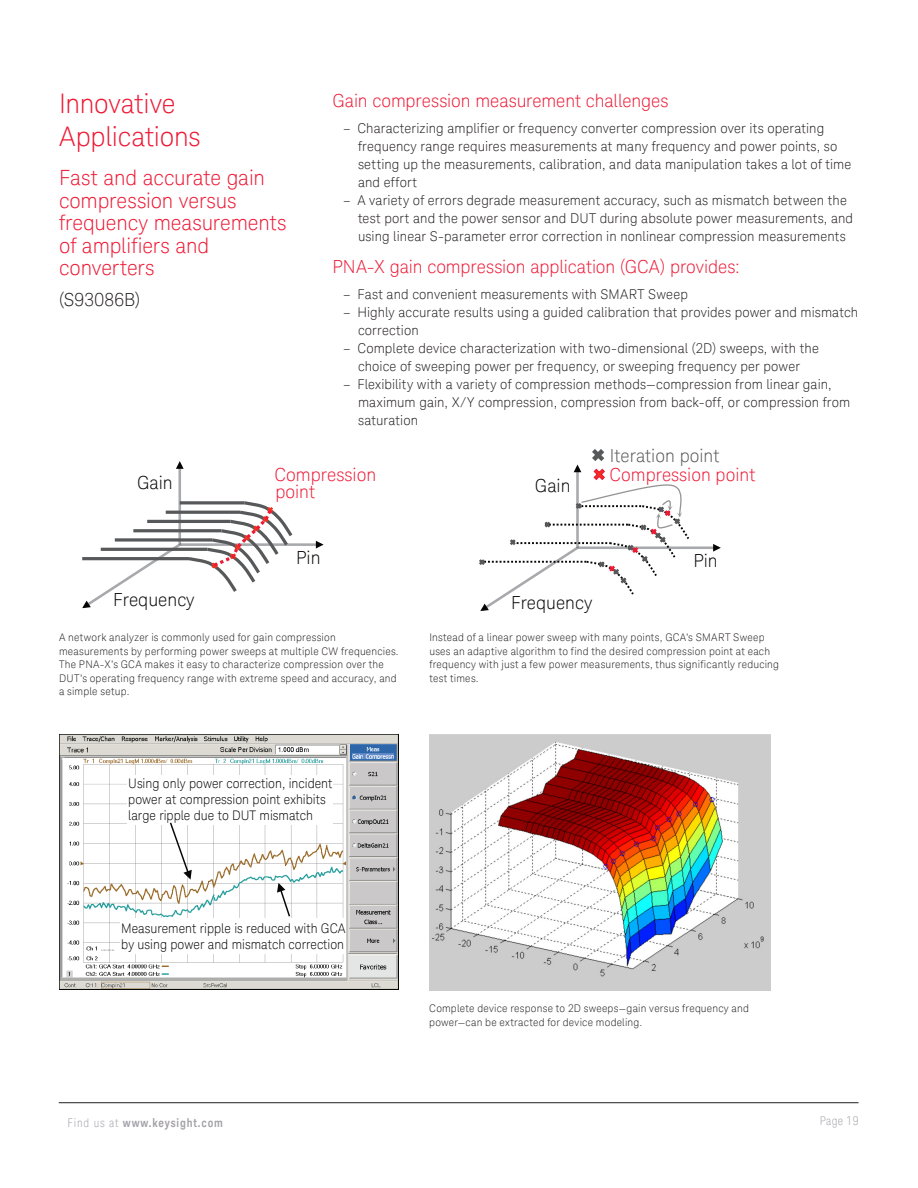
<style>
.page{position:relative;width:918px;height:1188px;background:#fff}
.page>*{position:absolute;margin:0;border:0;box-sizing:border-box;transform-origin:0 0}
.K_Heading_1{font:300 27px/32.4px "Keysight Sans";letter-spacing:-.01em;color:#ed1a36}
.K_Heading_2{font:300 21px/22.5px "Keysight Sans";letter-spacing:-.005em;color:#ed1a36}
.K_Heading_2-2{font:300 18px/16.4px "Keysight Sans";letter-spacing:-.005em;color:#ed1a36}
.t1{font:300 18px "Keysight Sans";color:#050504}
.t2{font:300 18px "Keysight Sans";color:#57585a}
.K_Heading_3{font:300 18px "Keysight Sans";letter-spacing:.01em;color:#231f20}
.t3{font:300 13.5px/18px "Keysight Sans";letter-spacing:.01em;color:#231f20}
.t4{font:300 13.2px/16.2px "Keysight Sans";color:#050504;scale:.96 1}
.t5{font:700 12px "Keysight Sans Condensed";letter-spacing:.07em;color:#a4a1a9}
.t6{font:300 condensed 12px "Keysight Sans";letter-spacing:.03em;color:#a4a1a9}
.K_Captions{font:300 10.5px/13.5px "Keysight Sans";letter-spacing:.02em;color:#231f20}
.s1{font-family:"Keysight Sans";font-weight:300;font-stretch:condensed}
</style>
<div class="page">
<hr style="left:180px;top:543px;width:141px;height:3px;background:#a8a9ad">
<svg style="left:316px;top:541px;width:8px;height:8px"></svg>
<hr style="left:178px;top:464px;width:3px;height:81px;background:#a8a9ad">
<svg style="left:176px;top:461px;width:8px;height:8px"></svg>
<svg style="left:82px;top:499px;width:213px;height:109px"></svg>
<hr style="left:578px;top:546px;width:140px;height:3px;background:#a8a9ad">
<svg style="left:713px;top:544px;width:8px;height:8px"></svg>
<svg style="left:479px;top:449px;width:212px;height:162px"></svg>
<img style="left:59px;top:735px;width:339px;height:255px">
<div style="left:127px;top:775px;width:205px;height:50px;background:#fff"></div>
<svg style="left:169px;top:822px;width:23px;height:58px"></svg>
<div style="left:121px;top:919px;width:225px;height:35px;background:#fff"></div>
<svg style="left:277px;top:883px;width:14px;height:35px"></svg>
<img style="left:429px;top:735px;width:341px;height:256px">
<hr style="left:59px;top:1102px;width:800px;height:1px;background:#231f20">
<p class="K_Heading_1" style="left:59px;top:88px;width:143px">Innovative<br>Applications</p>
<p class="K_Heading_2" style="left:59px;top:167px;width:229px">Fast and accurate gain compression versus frequency measurements of amplifiers and converters</p>
<p class="K_Heading_3" style="left:59px;top:289px;width:83px">(S93086B)</p>
<p class="K_Heading_2-2" style="left:333px;top:92px;width:337px">Gain compression measurement challenges</p>
<p class="t3" style="left:358px;top:120px;width:495px;text-indent:-15px">– Characterizing amplifier or frequency converter compression over its operating frequency range requires measurements at many frequency and power points, so setting up the measurements, calibration, and data manipulation takes a lot of time and effort</p>
<p class="t3" style="left:358px;top:192px;width:497px;text-indent:-15px">– A variety of errors degrade measurement accuracy, such as mismatch between the test port and the power sensor and DUT during absolute power measurements, and using linear S-parameter error correction in nonlinear compression measurements</p>
<p class="K_Heading_2-2" style="left:333px;top:258px;width:409px">PNA-X gain compression application (GCA) provides:</p>
<p class="t3" style="left:343px;top:286px;width:346px">– Fast and convenient measurements with SMART Sweep</p>
<p class="t3" style="left:358px;top:304px;width:502px;text-indent:-15px">– Highly accurate results using a guided calibration that provides power and mismatch correction</p>
<p class="t3" style="left:343px;top:340px;width:477px;text-align:center">– Complete device characterization with two-dimensional (2D) sweeps, with the choice of sweeping power per frequency, or sweeping frequency per power</p>
<p class="t3" style="left:358px;top:376px;width:494px;text-indent:-15px">– Flexibility with a variety of compression methods—compression from linear gain, maximum gain, X/Y compression, compression from back-off, or compression from saturation</p>
<p class="t1" style="left:137px;top:472px;width:37px">Gain</p>
<p class="K_Heading_2-2" style="left:275px;top:467px;width:103px">Compression point</p>
<p class="t1" style="left:535px;top:475px;width:37px">Gain</p>
<p class="t2" style="left:610px;top:445px;width:111px">Iteration point</p>
<p class="K_Heading_2-2" style="left:609px;top:466px;width:147px">Compression point</p>
<p class="t1" style="left:296px;top:547px;width:26px">Pin</p>
<p class="t1" style="left:693px;top:550px;width:26px">Pin</p>
<p class="t1" style="left:113px;top:589px;width:83px">Frequency</p>
<p class="t1" style="left:511px;top:592px;width:83px">Frequency</p>
<p class="K_Captions" style="left:59px;top:631px;width:341px">A network analyzer is commonly used for gain compression measurements by performing power sweeps at multiple CW frequencies.<br>The PNA-X’s GCA makes it easy to characterize compression over the DUT’s operating frequency range with extreme speed and accuracy, and a simple setup.</p>
<p class="K_Captions" style="left:429px;top:631px;width:351px">Instead of a linear power sweep with many points, GCA’s SMART Sweep uses an adaptive algorithm to find the desired compression point at each frequency with just a few power measurements, thus significantly reducing test times.</p>
<p class="t4" style="left:128px;top:775px;width:214px">Using only power correction, incident power at compression point exhibits large ripple due to DUT mismatch</p>
<p class="t4" style="left:121px;top:921px;width:235px">Measurement ripple is reduced with GCA by using power and mismatch correction</p>
<p class="K_Captions" style="left:429px;top:1002px;width:321px">Complete device response to 2D sweeps—gain versus frequency and power—can be extracted for device modeling.</p>
<p class="t5" style="left:68px;top:1116px;width:157px"><span class="s1">Find us at</span> www.keysight.com</p>
<p class="t6" style="left:820px;top:1114px;width:40px">Page 19</p>
</div>
